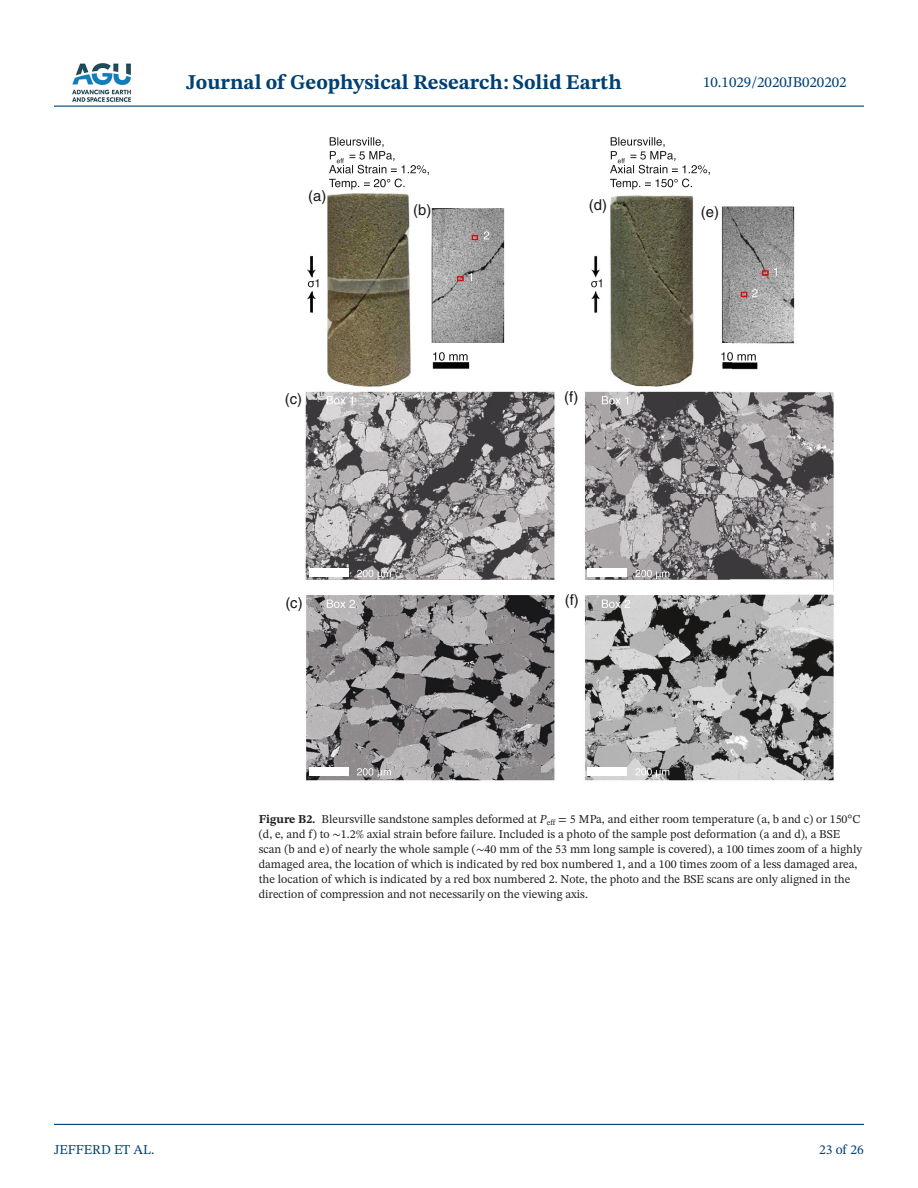
<style>
.page{position:relative;width:918px;height:1188px;background:#fff}
.page>*{position:absolute;margin:0;border:0;box-sizing:border-box;transform-origin:0 0}
.t1{font:700 21px "STIX Two Text";color:#004073}
.t2{font:15px "STIX Two Text";color:#004073}
.t3{font:14.85px "Helvetica";color:#181716}
.t4{font:13.5px "STIX Two Text";color:#004073}
.t5{font:12px/15px "STIX Two Text";color:#231f20}
.s1{font-weight:700}
.s2{font-style:italic}
.s3{font-family:"STIX Two Math"}
</style>
<div class="page">
<hr style="left:54px;top:106px;width:810px;height:1px;background:#004073">
<hr style="left:54px;top:1124px;width:810px;height:1px;background:#004073">
<img style="left:72px;top:63px;width:59px;height:39px">
<img style="left:305px;top:194px;width:529px;height:587px">
<svg style="left:329px;top:137px;width:100px;height:52px"></svg>
<svg style="left:610px;top:137px;width:100px;height:52px"></svg>
<svg style="left:433px;top:352px;width:35px;height:9px"></svg>
<svg style="left:721px;top:352px;width:35px;height:9px"></svg>
<svg style="left:591px;top:279px;width:11px;height:8px"></svg>
<svg style="left:308px;top:279px;width:10px;height:8px"></svg>
<div style="left:309px;top:767px;width:40px;height:8px;background:#fff"></div>
<svg style="left:357px;top:768px;width:34px;height:9px"></svg>
<div style="left:587px;top:767px;width:40px;height:8px;background:#fff"></div>
<svg style="left:635px;top:768px;width:34px;height:9px"></svg>
<div style="left:587px;top:569px;width:40px;height:8px;background:#fff"></div>
<svg style="left:635px;top:570px;width:34px;height:9px"></svg>
<div style="left:309px;top:569px;width:40px;height:8px;background:#fff"></div>
<svg style="left:357px;top:570px;width:34px;height:9px"></svg>
<svg style="left:327px;top:396px;width:26px;height:9px"></svg>
<svg style="left:602px;top:396px;width:26px;height:9px"></svg>
<svg style="left:484px;top:231px;width:5px;height:8px"></svg>
<svg style="left:469px;top:273px;width:3px;height:8px"></svg>
<svg style="left:774px;top:268px;width:3px;height:8px"></svg>
<svg style="left:752px;top:289px;width:6px;height:8px"></svg>
<svg style="left:327px;top:600px;width:28px;height:8px"></svg>
<svg style="left:602px;top:600px;width:28px;height:8px"></svg>
<h1 class="t1" style="left:186px;top:67px;width:437px">Journal of Geophysical Research: Solid Earth</h1>
<p class="t3" style="left:308px;top:188px;width:20px">(a)</p>
<p class="t3" style="left:285px;top:391px;width:19px">(c)</p>
<p class="t3" style="left:285px;top:594px;width:19px">(c)</p>
<p class="t3" style="left:413px;top:202px;width:20px">(b)</p>
<p class="t3" style="left:589px;top:196px;width:20px">(d)</p>
<p class="t3" style="left:564px;top:388px;width:16px">(f)</p>
<p class="t3" style="left:565px;top:591px;width:16px">(f)</p>
<p class="t2" style="left:703px;top:72px;width:145px">10.1029/2020JB020202</p>
<p class="t3" style="left:701px;top:203px;width:20px">(e)</p>
<p class="t5" style="left:259px;top:812px;width:605px"><span class="s1">Figure B2.</span> Bleursville sandstone samples deformed at <span class="s2">P</span><sub>eff</sub> = 5 MPa, and either room temperature (a, b and c) or 150°C (d, e, and f) to <span class="s3">∼</span>1.2% axial strain before failure. Included is a photo of the sample post deformation (a and d), a BSE scan (b and e) of nearly the whole sample (<span class="s3">∼</span>40 mm of the 53 mm long sample is covered), a 100 times zoom of a highly damaged area, the location of which is indicated by red box numbered 1, and a 100 times zoom of a less damaged area, the location of which is indicated by a red box numbered 2. Note, the photo and the BSE scans are only aligned in the direction of compression and not necessarily on the viewing axis.</p>
<p class="t4" style="left:54px;top:1140px;width:102px">JEFFERD ET AL.</p>
<p class="t4" style="left:819px;top:1140px;width:46px">23 of 26</p>
</div>
